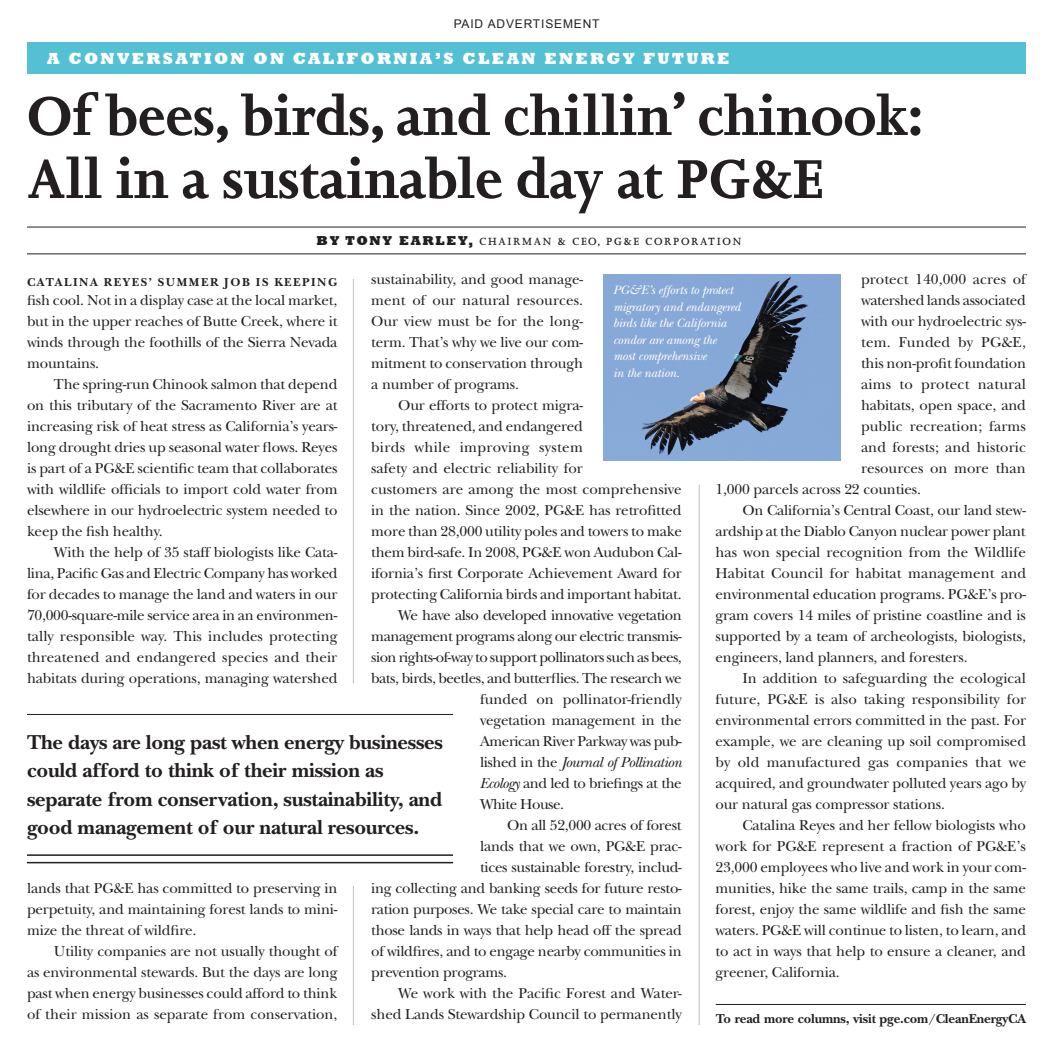
<style>
.page{position:relative;width:1053px;height:1062px;background:#fff}
.page>*{position:absolute;margin:0;border:0;box-sizing:border-box;transform-origin:0 0}
.t1{font:700 63px/63px "Joanna MT Std";letter-spacing:-.01em;color:#231f20}
.t2{font:700 21px/28.5px "New Baskerville Std";letter-spacing:-.01em;color:#231f20}
.t3{font:800 16.5px "Rockwell";letter-spacing:.14em;color:#fff}
.t4{font:15px/21px "New Baskerville Std";letter-spacing:-.01em;color:#231f20;text-align:justify}
.t5{font:15px "New Baskerville Std";letter-spacing:-.03em;color:#231f20}
.t6{font:15px "New Baskerville Std";letter-spacing:.01em;color:#231f20}
.t7{font:15px "New Baskerville Std";letter-spacing:-.035em;color:#231f20}
.t8{font:italic 15px "New Baskerville Std";letter-spacing:-.03em;color:#231f20}
.t9{font:15px "New Baskerville Std";letter-spacing:.02em;color:#231f20}
.t10{font:15px "New Baskerville Std";letter-spacing:.015em;color:#231f20}
.t11{font:700 13.5px "New Baskerville Std";letter-spacing:-.01em;color:#231f20}
.t12{font:italic 12.75px/16.5px "New Baskerville Std";letter-spacing:-.01em;color:#fff}
.t13{font:600 12px "Joanna MT Std";letter-spacing:.14em;color:#231f20}
.t14{font:700 12px "New Baskerville Std";letter-spacing:.13em;color:#231f20}
.t15{font:12px "Arial";letter-spacing:.07em;color:#231f20}
.s1{font-family:"Rockwell";font-weight:800;font-size:13.35px}
.s2{font-style:normal}
.s3{font-style:italic}
</style>
<div class="page">
<hr style="left:27px;top:227px;width:999px;height:1px;background:#231f20">
<hr style="left:27px;top:254px;width:999px;height:1px;background:#231f20">
<hr style="left:353px;top:279px;width:1px;height:404px;background:#bcbdc0">
<hr style="left:353px;top:885px;width:1px;height:140px;background:#bcbdc0">
<hr style="left:699px;top:484px;width:1px;height:541px;background:#bcbdc0">
<div style="left:27px;top:42px;width:999px;height:32px;background:#53c0d4"></div>
<hr style="left:27px;top:714px;width:426px;height:1px;background:#231f20">
<hr style="left:27px;top:854px;width:426px;height:2px;background:#231f20">
<hr style="left:27px;top:862px;width:426px;height:1px;background:#231f20">
<hr style="left:716px;top:1004px;width:310px;height:1px;background:#231f20">
<img style="left:603px;top:274px;width:238px;height:187px">
<p class="t15" style="left:454px;top:16px;width:147px">PAID ADVERTISEMENT</p>
<p class="t3" style="left:47px;top:49px;width:183px">A CONVERSATION</p>
<p class="t3" style="left:253px;top:49px;width:16px">ON</p>
<p class="t3" style="left:293px;top:49px;width:437px">CALIFORNIA’S CLEAN ENE RGY FUTURE</p>
<h1 class="t1" style="left:27px;top:85px;width:898px">Of bees, birds, and chillin’ chinook:<br>All in a sustainable day at PG&amp;E</h1>
<p class="t13" style="left:317px;top:235px;width:426px"><span class="s1">BY TONY EARLEY,</span> CHAIRMAN &amp; CEO, PG&amp;E CORPORATION</p>
<p class="t4" style="left:371px;top:269px;width:213px">sustainability, and good manage&shy;ment of our natural resources.<br>Our view must be for the long&shy;term. That’s why we live our com&shy;mitment to conservation through a number of programs.</p>
<p class="t4" style="left:398px;top:395px;width:186px">Our efforts to protect migra-</p>
<p class="t4" style="left:371px;top:416px;width:213px">tory, threatened, and endangered</p>
<p class="t9" style="left:371px;top:438px;width:213px">birds while improving system</p>
<p class="t4" style="left:371px;top:458px;width:213px">safety and electric reliability for</p>
<p class="t4" style="left:371px;top:479px;width:312px">customers are among the most comprehensive</p>
<p class="t4" style="left:371px;top:500px;width:312px">in the nation. Since 2002, PG&amp;E has retrofitted</p>
<p class="t4" style="left:371px;top:521px;width:312px">more than 28,000 utility poles and towers to make</p>
<p class="t4" style="left:371px;top:542px;width:312px">them bird-safe. In 2008, PG&amp;E won Audubon Cal-</p>
<p class="t4" style="left:371px;top:563px;width:312px">ifornia’s first Corporate Achievement Award for</p>
<p class="t4" style="left:371px;top:584px;width:312px">protecting California birds and important habitat.</p>
<p class="t5" style="left:398px;top:606px;width:285px">We have also developed innovative vegetation</p>
<p class="t5" style="left:371px;top:627px;width:312px">management programs along our electric transmis-</p>
<p class="t7" style="left:371px;top:648px;width:312px">sion rights-of-way to support pollinators such as bees,</p>
<p class="t5" style="left:371px;top:669px;width:312px">bats, birds, beetles, and butterflies. The research we</p>
<p class="t4" style="left:480px;top:689px;width:203px">funded on pollinator-friendly</p>
<p class="t4" style="left:480px;top:710px;width:203px">vegetation management in the</p>
<p class="t5" style="left:480px;top:732px;width:203px">American River Parkway was pub-</p>
<p class="t8" style="left:480px;top:753px;width:203px"><span class="s2">lished in the</span> Journal of Pollination</p>
<p class="t5" style="left:480px;top:774px;width:203px"><span class="s3">Ecology</span> and led to briefings at the</p>
<p class="t5" style="left:480px;top:795px;width:86px">White House.</p>
<p class="t4" style="left:507px;top:815px;width:176px">On all 52,000 acres of forest</p>
<p class="t4" style="left:480px;top:836px;width:203px">lands that we own, PG&amp;E prac-</p>
<p class="t4" style="left:480px;top:857px;width:203px">tices sustainable forestry, includ-</p>
<p class="t4" style="left:371px;top:878px;width:312px">ing collecting and banking seeds for future resto-</p>
<p class="t4" style="left:371px;top:899px;width:312px">ration purposes. We take special care to maintain</p>
<p class="t4" style="left:371px;top:920px;width:312px">those lands in ways that help head off the spread</p>
<p class="t4" style="left:371px;top:941px;width:312px">of wildfires, and to engage nearby communities in</p>
<p class="t4" style="left:371px;top:962px;width:137px">prevention programs.</p>
<p class="t4" style="left:398px;top:983px;width:285px">We work with the Pacific Forest and Water-</p>
<p class="t4" style="left:371px;top:1004px;width:312px">shed Lands Stewardship Council to permanently</p>
<p class="t4" style="left:861px;top:269px;width:166px">protect 140,000 acres of</p>
<p class="t4" style="left:861px;top:290px;width:166px">watershed lands associated</p>
<p class="t4" style="left:861px;top:311px;width:166px">with our hydroelectric sys-</p>
<p class="t6" style="left:861px;top:333px;width:166px">tem. Funded by PG&amp;E,</p>
<p class="t4" style="left:861px;top:353px;width:167px">this non-profit foundation</p>
<p class="t10" style="left:861px;top:375px;width:167px">aims to protect natural</p>
<p class="t4" style="left:861px;top:395px;width:166px">habitats, open space, and</p>
<p class="t6" style="left:861px;top:417px;width:166px">public recreation; farms</p>
<p class="t4" style="left:861px;top:437px;width:166px">and forests; and historic</p>
<p class="t4" style="left:861px;top:458px;width:166px">resources on more than</p>
<p class="t4" style="left:716px;top:479px;width:207px">1,000 parcels across 22 counties.</p>
<p class="t4" style="left:742px;top:500px;width:285px">On California’s Central Coast, our land stew-</p>
<p class="t4" style="left:716px;top:521px;width:312px">ardship at the Diablo Canyon nuclear power plant</p>
<p class="t4" style="left:716px;top:542px;width:312px">has won special recognition from the Wildlife</p>
<p class="t4" style="left:716px;top:563px;width:312px">Habitat Council for habitat management and</p>
<p class="t4" style="left:716px;top:584px;width:312px">environmental education programs. PG&amp;E’s pro-</p>
<p class="t4" style="left:716px;top:605px;width:312px">gram covers 14 miles of pristine coastline and is</p>
<p class="t4" style="left:716px;top:626px;width:312px">supported by a team of archeologists, biologists,</p>
<p class="t4" style="left:716px;top:647px;width:254px">engineers, land planners, and foresters.</p>
<p class="t4" style="left:742px;top:668px;width:285px">In addition to safeguarding the ecological</p>
<p class="t4" style="left:716px;top:689px;width:312px">future, PG&amp;E is also taking responsibility for</p>
<p class="t4" style="left:716px;top:710px;width:312px">environmental errors committed in the past. For</p>
<p class="t4" style="left:716px;top:731px;width:312px">example, we are cleaning up soil compromised</p>
<p class="t6" style="left:716px;top:753px;width:312px">by old manufactured gas companies that we</p>
<p class="t4" style="left:716px;top:773px;width:312px">acquired, and groundwater polluted years ago by</p>
<p class="t4" style="left:716px;top:794px;width:231px">our natural gas compressor stations.</p>
<p class="t4" style="left:742px;top:815px;width:285px">Catalina Reyes and her fellow biologists who</p>
<p class="t4" style="left:716px;top:836px;width:312px">work for PG&amp;E represent a fraction of PG&amp;E’s</p>
<p class="t4" style="left:716px;top:857px;width:312px">23,000 employees who live and work in your com-</p>
<p class="t4" style="left:716px;top:878px;width:312px">munities, hike the same trails, camp in the same</p>
<p class="t4" style="left:716px;top:899px;width:312px">forest, enjoy the same wildlife and fish the same</p>
<p class="t4" style="left:716px;top:920px;width:312px">waters. PG&amp;E will continue to listen, to learn, and</p>
<p class="t4" style="left:716px;top:941px;width:312px">to act in ways that help to ensure a cleaner, and</p>
<p class="t4" style="left:716px;top:962px;width:126px">greener, California.</p>
<p class="t14" style="left:27px;top:275px;width:312px">Catalina Reyes’ summer job is keeping</p>
<p class="t4" style="left:27px;top:290px;width:312px">fish cool. Not in a display case at the local market, but in the upper reaches of Butte Creek, where it winds through the foothills of the Sierra Nevada mountains.</p>
<p class="t4" style="left:27px;top:374px;width:312px;text-indent:27px">The spring-run Chinook salmon that depend on this tributary of the Sacramento River are at increasing risk of heat stress as California’s years&shy;long drought dries up seasonal water flows. Reyes is part of a PG&amp;E scientific team that collaborates with wildlife officials to import cold water from elsewhere in our hydroelectric system needed to keep the fish healthy.</p>
<p class="t4" style="left:27px;top:542px;width:312px;text-indent:27px">With the help of 35 staff biologists like Cata&shy;lina, Pacific Gas and Electric Company has worked for decades to manage the land and waters in our 70,000-square-mile service area in an environmen&shy;tally responsible way. This includes protecting threatened and endangered species and their habitats during operations, managing watershed</p>
<p class="t12" style="left:613px;top:282px;width:129px">PG&amp;E’s efforts to protect migratory and endangered birds like the California condor are among the most comprehensive<br>in the nation.</p>
<h2 class="t2" style="left:27px;top:727px;width:417px">The days are long past when energy businesses could afford to think of their mission as separate from conservation, sustainability, and good management of our natural resources.</h2>
<p class="t4" style="left:27px;top:878px;width:312px">lands that PG&amp;E has committed to preserving in perpetuity, and maintaining forest lands to mini&shy;mize the threat of wildfire.</p>
<p class="t4" style="left:27px;top:941px;width:312px;text-indent:27px">Utility companies are not usually thought of as environmental stewards. But the days are long past when energy businesses could afford to think of their mission as separate from conservation,</p>
<p class="t11" style="left:716px;top:1010px;width:312px">To read more columns, visit pge.com/CleanEnergyCA</p>
</div>
